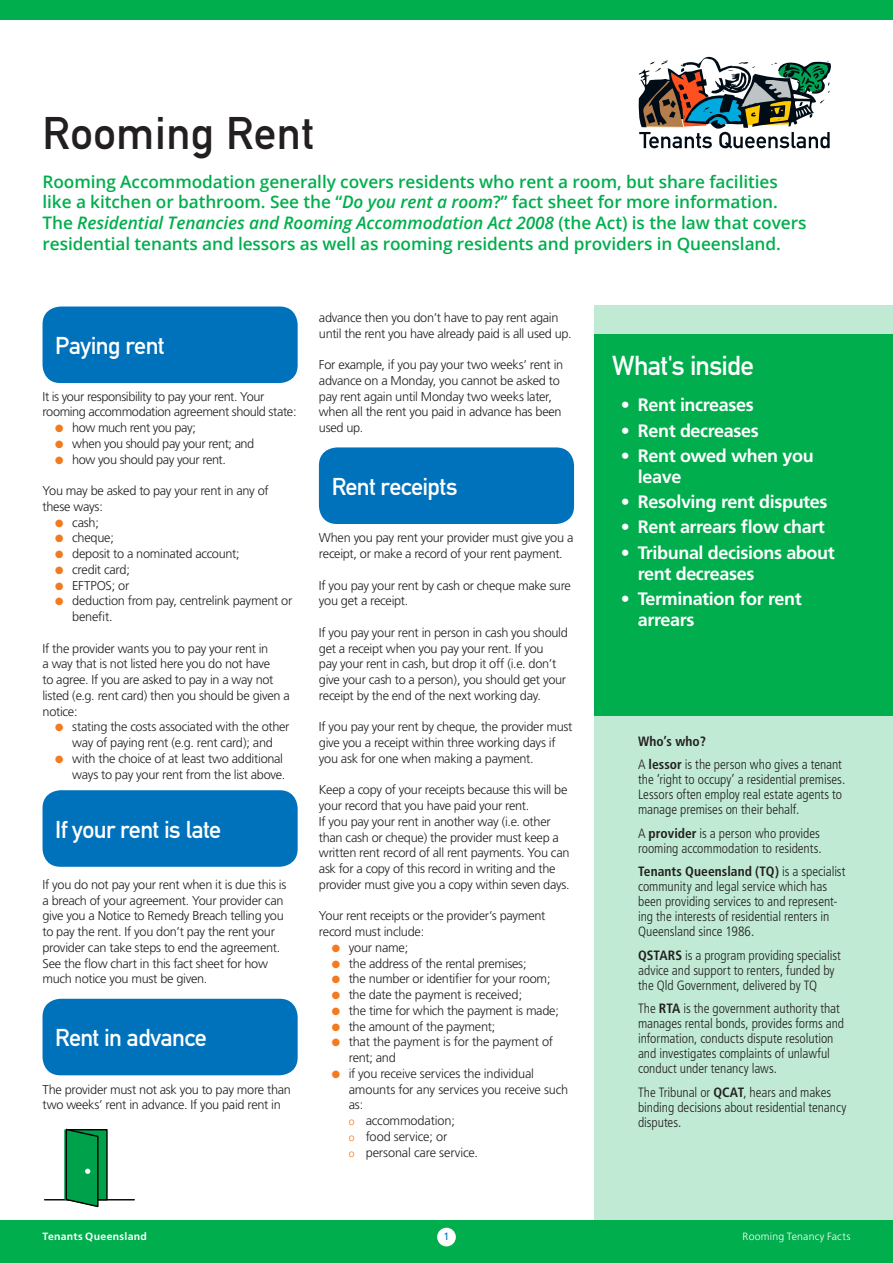
<style>
.page{position:relative;width:893px;height:1263px;background:#fff}
.page>*{position:absolute;margin:0;border:0;box-sizing:border-box;transform-origin:0 0}
.t1{font:45px "DIN Mittelschrift";letter-spacing:.01em;color:#231f20}
.t2{font:27px "DIN Mittelschrift";letter-spacing:-.03em;color:#fff}
.t3{font:24px "DIN Mittelschrift";letter-spacing:-.025em;color:#fff}
.t4{font:700 18px/21px "Frutiger";letter-spacing:-.02em;color:#fff}
.t5{font:600 17.25px/20.7px "Open Sans";letter-spacing:-.005em;color:#00ae4d}
.t6{font:300 condensed 13.5px/15px "Frutiger";letter-spacing:-.005em;color:#231f20}
.t7{font:300 12.75px/15.8px "Frutiger";letter-spacing:-.025em;color:#231f20}
.t8{font:300 10.5px "Frutiger";letter-spacing:.02em;color:#fff}
.t9{font:700 10.5px "Frutiger";letter-spacing:.03em;color:#fff}
.t10{font:10.5px "Frutiger";color:#0072bc}
.s1{font-style:italic}
.s2{color:#f47a20}
.s3{font-size:10.5px;color:#f47a20}
.s4{font-weight:900}
.s5{font-weight:700}
</style>
<div class="page">
<div style="left:594px;top:305px;width:299px;height:930px;background:#c0ead3"></div>
<div style="left:594px;top:334px;width:299px;height:382px;background:#00ae4d"></div>
<div style="left:0;top:1220px;width:893px;height:43px;background:#00ae4d"></div>
<div style="left:437px;top:1228px;width:19px;height:18px;background:#fff;border-radius:50%"></div>
<div style="left:0;top:0;width:893px;height:20px;background:#00ae4d"></div>
<svg style="left:639px;top:57px;width:192px;height:91px"></svg>
<div style="left:43px;top:306px;width:255px;height:77px;background:#0072bc;border-radius:18px"></div>
<div style="left:43px;top:790px;width:255px;height:77px;background:#0072bc;border-radius:18px"></div>
<div style="left:43px;top:999px;width:255px;height:76px;background:#0072bc;border-radius:18px"></div>
<div style="left:319px;top:447px;width:255px;height:77px;background:#0072bc;border-radius:18px"></div>
<hr style="left:45px;top:1199px;width:89px;height:1px;background:#000">
<div style="left:68px;top:1130px;width:39px;height:70px;background:#00a14b"></div>
<div style="left:67px;top:1129px;width:41px;height:71px;border:1px solid #000"></div>
<svg style="left:64px;top:1129px;width:36px;height:78px"></svg>
<h1 class="t1" style="left:43px;top:107px;width:273px">Rooming Rent</h1>
<p class="t5" style="left:43px;top:171px;width:765px">Rooming Accommodation generally covers residents who rent a room, but share facilities like a kitchen or bathroom. See the “<span class="s1">Do you rent a room</span>?” fact sheet for more information.<br>The <span class="s1">Residential Tenancies and Rooming Accommodation Act 2008</span> (the Act) is the law that covers residential tenants and lessors as well as rooming residents and providers in Queensland.</p>
<h3 class="t3" style="left:55px;top:331px;width:111px">Paying rent</h3>
<p class="t7" style="left:43px;top:388px;width:256px">It is your responsibility to pay your rent. Your rooming accommodation agreement should state:</p>
<p class="t7" style="left:55px;top:420px;width:142px"><span class="s2">●</span> how much rent you pay;</p>
<p class="t7" style="left:55px;top:436px;width:201px"><span class="s2">●</span> when you should pay your rent; and</p>
<p class="t7" style="left:55px;top:451px;width:172px"><span class="s2">●</span> how you should pay your rent.</p>
<p class="t7" style="left:43px;top:483px;width:228px">You may be asked to pay your rent in any of these ways:</p>
<p class="t7" style="left:55px;top:514px;width:45px"><span class="s2">●</span> cash;</p>
<p class="t7" style="left:55px;top:530px;width:60px"><span class="s2">●</span> cheque;</p>
<p class="t7" style="left:55px;top:546px;width:186px"><span class="s2">●</span> deposit to a nominated account;</p>
<p class="t7" style="left:55px;top:562px;width:76px"><span class="s2">●</span> credit card;</p>
<p class="t7" style="left:55px;top:577px;width:76px"><span class="s2">●</span> EFTPOS; or</p>
<p class="t7" style="left:72px;top:593px;width:222px;text-indent:-17px"><span class="s2">●</span> deduction from pay, centrelink payment or benefit.</p>
<p class="t7" style="left:43px;top:640px;width:249px">If the provider wants you to pay your rent in<br>a way that is not listed here you do not have<br>to agree. If you are asked to pay in a way not listed (e.g. rent card) then you should be given a notice:</p>
<p class="t7" style="left:55px;top:719px;width:236px;text-align:center"><span class="s2">●</span> stating the costs associated with the other way of paying rent (e.g. rent card); and</p>
<p class="t7" style="left:55px;top:751px;width:231px;text-align:right"><span class="s2">●</span> with the choice of at least two additional ways to pay your rent from the list above.</p>
<h3 class="t3" style="left:55px;top:815px;width:167px">If your rent is late</h3>
<p class="t7" style="left:43px;top:877px;width:245px">If you do not pay your rent when it is due this is a breach of your agreement. Your provider can give you a Notice to Remedy Breach telling you to pay the rent. If you don’t pay the rent your provider can take steps to end the agreement.<br>See the flow chart in this fact sheet for how much notice you must be given.</p>
<h3 class="t3" style="left:55px;top:1023px;width:153px">Rent in advance</h3>
<p class="t7" style="left:43px;top:1081px;width:250px">The provider must not ask you to pay more than two weeks’ rent in advance. If you paid rent in</p>
<p class="t7" style="left:319px;top:310px;width:254px">advance then you don’t have to pay rent again until the rent you have already paid is all used up.</p>
<p class="t7" style="left:319px;top:357px;width:246px">For example, if you pay your two weeks’ rent in advance on a Monday, you cannot be asked to pay rent again until Monday two weeks later, when all the rent you paid in advance has been used up.</p>
<h3 class="t3" style="left:332px;top:472px;width:128px">Rent receipts</h3>
<p class="t7" style="left:319px;top:530px;width:256px">When you pay rent your provider must give you a receipt, or make a record of your rent payment.</p>
<p class="t7" style="left:319px;top:577px;width:254px">If you pay your rent by cash or cheque make sure you get a receipt.</p>
<p class="t7" style="left:319px;top:625px;width:250px">If you pay your rent in person in cash you should get a receipt when you pay your rent. If you<br>pay your rent in cash, but drop it off (i.e. don’t give your cash to a person), you should get your receipt by the end of the next working day.</p>
<p class="t7" style="left:319px;top:719px;width:255px">If you pay your rent by cheque, the provider must give you a receipt within three working days if you ask for one when making a payment.</p>
<p class="t7" style="left:319px;top:782px;width:252px">Keep a copy of your receipts because this will be your record that you have paid your rent.<br>If you pay your rent in another way (i.e. other than cash or cheque) the provider must keep a written rent record of all rent payments. You can ask for a copy of this record in writing and the provider must give you a copy within seven days.</p>
<p class="t7" style="left:319px;top:908px;width:228px">Your rent receipts or the provider’s payment record must include:</p>
<p class="t7" style="left:332px;top:940px;width:78px"><span class="s2">●</span> your name;</p>
<p class="t7" style="left:332px;top:955px;width:196px"><span class="s2">●</span> the address of the rental premises;</p>
<p class="t7" style="left:332px;top:971px;width:220px"><span class="s2">●</span> the number or identifier for your room;</p>
<p class="t7" style="left:332px;top:987px;width:192px"><span class="s2">●</span> the date the payment is received;</p>
<p class="t7" style="left:332px;top:1003px;width:229px"><span class="s2">●</span> the time for which the payment is made;</p>
<p class="t7" style="left:332px;top:1018px;width:165px"><span class="s2">●</span> the amount of the payment;</p>
<p class="t7" style="left:349px;top:1034px;width:206px;text-indent:-17px"><span class="s2">●</span> that the payment is for the payment of rent; and</p>
<p class="t7" style="left:349px;top:1066px;width:221px;text-indent:-17px"><span class="s2">●</span> if you receive services the individual amounts for any services you receive such as:<br><span class="s3">o</span> accommodation;<br><span class="s3">o</span> food service; or<br><span class="s3">o</span> personal care service.</p>
<h2 class="t2" style="left:612px;top:350px;width:143px">What's inside</h2>
<h3 class="t4" style="left:621px;top:395px;width:135px"><span class="s4">•</span> Rent increases</h3>
<h3 class="t4" style="left:621px;top:420px;width:140px"><span class="s4">•</span> Rent decreases</h3>
<h3 class="t4" style="left:638px;top:445px;width:177px;text-indent:-17px"><span class="s4">•</span> Rent owed when you leave</h3>
<h3 class="t4" style="left:621px;top:491px;width:208px"><span class="s4">•</span> Resolving rent disputes</h3>
<h3 class="t4" style="left:621px;top:517px;width:206px"><span class="s4">•</span> Rent arrears flow chart</h3>
<h3 class="t4" style="left:638px;top:542px;width:199px;text-indent:-17px"><span class="s4">•</span> Tribunal decisions about rent decreases</h3>
<h3 class="t4" style="left:638px;top:588px;width:165px;text-indent:-17px"><span class="s4">•</span> Termination for rent arrears</h3>
<p class="t6" style="left:638px;top:729px;width:205px;line-height:23.5px"><span class="s5">Who’s who?<br></span>A <span class="s5">lessor</span> is the person who gives a tenant</p>
<p class="t6" style="left:638px;top:772px;width:209px">the ‘right to occupy’ a residential premises.<br>Lessors often employ real estate agents to manage premises on their behalf.</p>
<p class="t6" style="left:638px;top:826px;width:185px">A <span class="s5">provider</span> is a person who provides rooming accommodation to residents.</p>
<p class="t6" style="left:638px;top:864px;width:209px"><span class="s5">Tenants Queensland (TQ)</span> is a specialist community and legal service which has been providing services to and represent&shy;ing the interests of residential renters in Queensland since 1986.</p>
<p class="t6" style="left:638px;top:948px;width:204px"><span class="s5">QSTARS</span> is a program providing specialist advice and support to renters, funded by the Qld Government, delivered by TQ</p>
<p class="t6" style="left:638px;top:1001px;width:208px">The <span class="s5">RTA</span> is the government authority that manages rental bonds, provides forms and information, conducts dispute resolution and investigates complaints of unlawful conduct under tenancy laws.</p>
<p class="t6" style="left:638px;top:1085px;width:210px">The Tribunal or <span class="s5">QCAT</span>, hears and makes binding decisions about residential tenancy disputes.</p>
<p class="t9" style="left:43px;top:1231px;width:106px">Tenants Queensland</p>
<p class="t10" style="left:444px;top:1231px;width:7px">1</p>
<p class="t8" style="left:743px;top:1231px;width:109px">Rooming Tenancy Facts</p>
</div>
